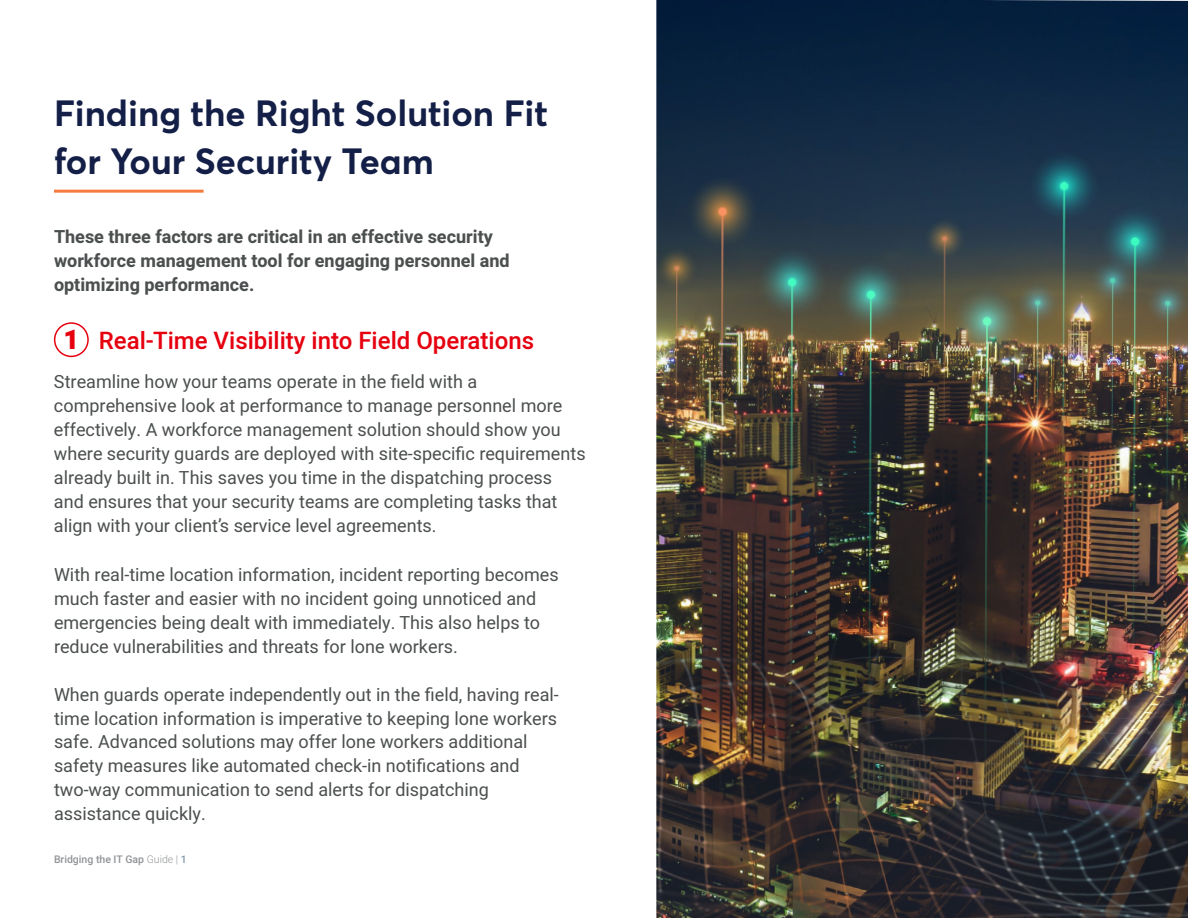
<style>
.page{position:relative;width:1188px;height:918px;background:#fff}
.page>*{position:absolute;margin:0;border:0;box-sizing:border-box;transform-origin:0 0}
.t1{font:700 36px/48px "Averta";color:#141f47}
.t2{font:900 27px "Heebo";color:#e6000f}
.t3{font:500 24px "Heebo";color:#e6000f}
.t4{font:18px/24px "Heebo";color:#4c4f4f}
.t5{font:700 18px/24px "Heebo";color:#4c4f4f}
.t6{font:500 10.5px "Heebo";color:#939598}
.s1{font-weight:300}
.s2{color:#849bab}
</style>
<div class="page">
<hr style="left:54px;top:190px;width:150px;height:3px;background:#f47b3d">
<img style="left:656px;top:0;width:532px;height:918px">
<div style="left:54px;top:322px;width:35px;height:35px;border:2px solid #e6000f;border-radius:50%"></div>
<h1 class="t1" style="left:54px;top:89px;width:495px">Finding the Right Solution Fit for Your Security Team</h1>
<p class="t5" style="left:54px;top:225px;width:457px">These three factors are critical in an effective security workforce management tool for engaging personnel and optimizing performance.</p>
<h2 class="t2" style="left:63px;top:321px;width:17px">1</h2>
<h3 class="t3" style="left:99px;top:324px;width:437px">Real-Time Visibility into Field Operations</h3>
<p class="t4" style="left:54px;top:370px;width:533px">Streamline how your teams operate in the field with a comprehensive look at performance to manage personnel more effectively. A workforce management solution should show you where security guards are deployed with site-specific requirements already built in. This saves you time in the dispatching process and ensures that your security teams are completing tasks that align with your client’s service level agreements.</p>
<p class="t4" style="left:54px;top:562px;width:506px">With real-time location information, incident reporting becomes much faster and easier with no incident going unnoticed and emergencies being dealt with immediately. This also helps to reduce vulnerabilities and threats for lone workers.</p>
<p class="t4" style="left:54px;top:682px;width:506px">When guards operate independently out in the field, having real&shy;time location information is imperative to keeping lone workers safe. Advanced solutions may offer lone workers additional safety measures like automated check-in notifications and two-way communication to send alerts for dispatching assistance quickly.</p>
<p class="t6" style="left:54px;top:852px;width:134px">Bridging the IT Gap <span class="s1">Guide |</span> <span class="s2">1</span></p>
</div>
